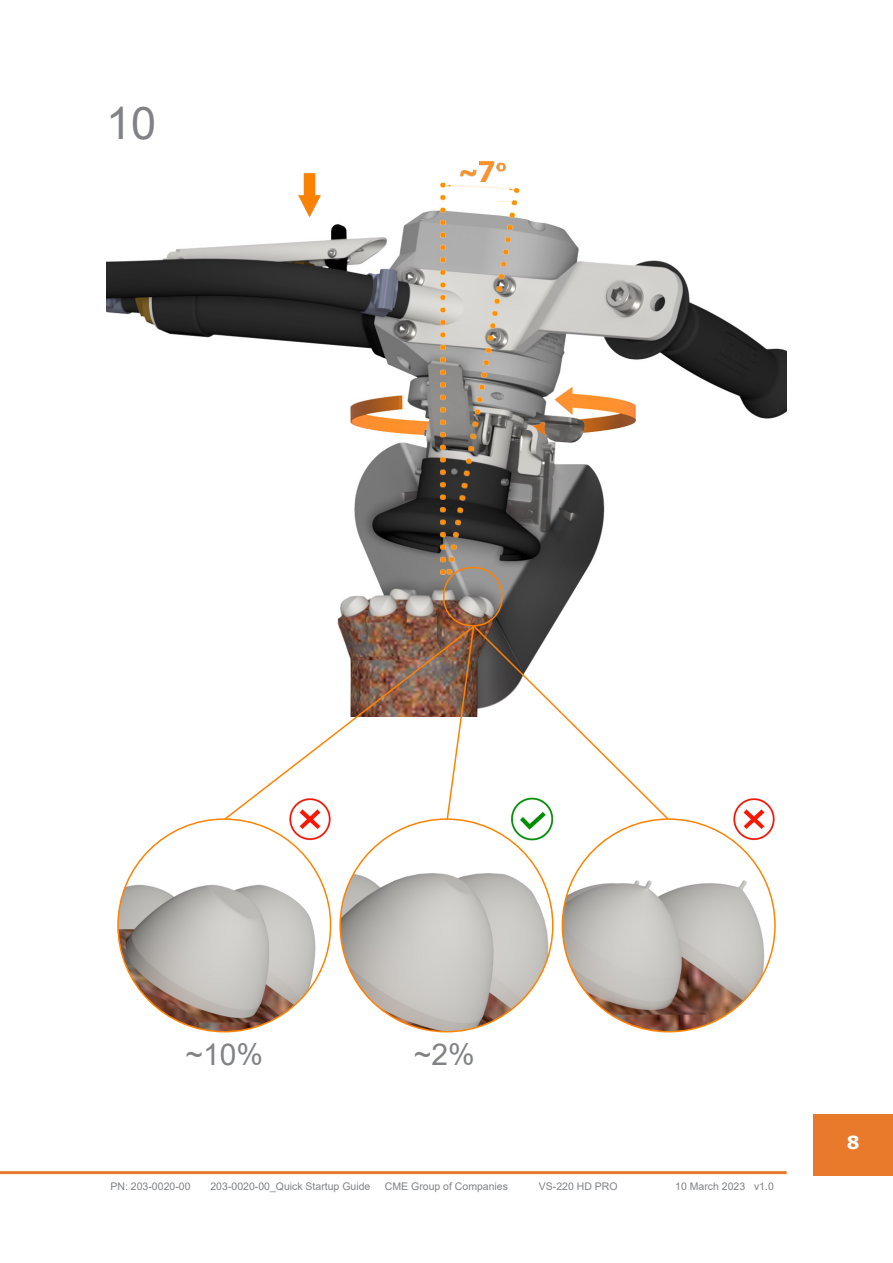
<style>
.page{position:relative;width:893px;height:1263px;background:#fff}
.page>*{position:absolute;margin:0;border:0;box-sizing:border-box;transform-origin:0 0}
.Brödtext{font:45px "Arial";color:#808285}
.Brödtext-2{font:30px "Arial";color:#808285}
.t1{font:700 18px "Verdana";color:#fff}
.t2{font:10.5px "Arial";color:#808285}
</style>
<div class="page">
<div style="left:813px;top:1114px;width:80px;height:62px;background:#e9792b"></div>
<hr style="left:0;top:1171px;width:787px;height:3px;background:#e9792b">
<img style="left:732px;top:798px;width:43px;height:42px">
<img style="left:510px;top:821px;width:43px;height:19px">
<img style="left:288px;top:821px;width:43px;height:19px">
<img style="left:106px;top:161px;width:681px;height:464px">
<img style="left:298px;top:172px;width:22px;height:46px">
<img style="left:118px;top:855px;width:213px;height:177px">
<img style="left:342px;top:848px;width:209px;height:184px">
<img style="left:562px;top:819px;width:213px;height:213px;border-radius:106px">
<div style="left:443px;top:567px;width:60px;height:59px;border:2px solid #ff8200;border-radius:28px"></div>
<svg style="left:223px;top:625px;width:223px;height:196px"></svg>
<svg style="left:446px;top:624px;width:224px;height:197px"></svg>
<p class="Brödtext" style="left:106px;top:92px;width:52px">10</p>
<p class="Brödtext-2" style="left:186px;top:1033px;width:79px">~10%</p>
<p class="Brödtext-2" style="left:414px;top:1033px;width:62px">~2%</p>
<p class="t2" style="left:111px;top:1179px;width:81px">PN: 203-0020-00</p>
<p class="t2" style="left:210px;top:1179px;width:161px">203-0020-00_Quick Startup Guide</p>
<p class="t2" style="left:385px;top:1179px;width:125px">CME Group of Companies</p>
<p class="t2" style="left:539px;top:1179px;width:80px">VS-220 HD PRO</p>
<p class="t2" style="left:675px;top:1179px;width:100px">10 March 2023 v1.0</p>
<h3 class="t1" style="left:847px;top:1130px;width:14px">8</h3>
</div>
